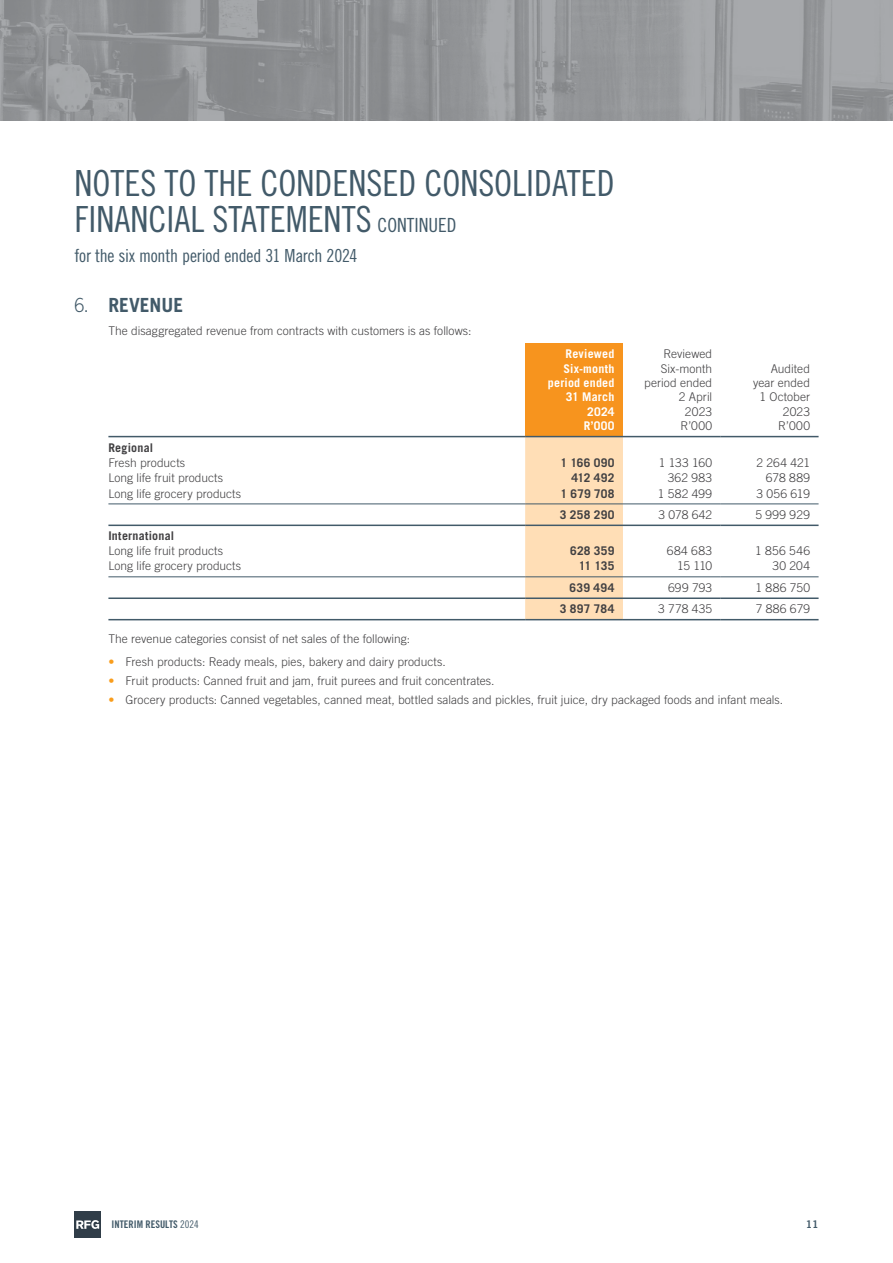
<style>
.page{position:relative;width:893px;height:1263px;background:#fff}
.page>*{position:absolute;margin:0;border:0;box-sizing:border-box;transform-origin:0 0}
.t1{font:36px/36px "Trade Gothic LT Std Cn 18";color:#425a69}
.t2{font:700 19.5px "Trade Gothic LT Std";color:#425a69}
.t3{font:18px "Trade Gothic LT Std Cn 18";letter-spacing:-.01em;color:#425a69}
.t4{font:300 12px/14.4px "Trade Gothic LT Std";letter-spacing:.005em;color:#414042;text-align:right}
.t5{font:700 12px "Trade Gothic LT Std";letter-spacing:.02em;color:#414042}
.t6{font:700 12px/14.4px "Trade Gothic LT Std";letter-spacing:.02em;color:#fff;text-align:right}
.t7{font:10.5px "Trade Gothic LT Std Bd Cn 20";color:#425a69}
.t8{font:10.5px "Trade Gothic LT Std Bd 2";color:#425a69}
.s1{font-size:19.5px}
.s2{font-weight:300}
.s3{color:#f99d1c}
.s4{font-family:"Trade Gothic LT Std Cn 18"}
</style>
<div class="page">
<img style="left:1px;top:0;width:892px;height:120px">
<hr style="left:0;top:0;width:1px;height:120px;background:#a7a9ac">
<div style="left:525px;top:343px;width:98px;height:94px;background:#f7941e"></div>
<div style="left:525px;top:437px;width:98px;height:182px;background:#ffdeb6"></div>
<hr style="left:108px;top:503px;width:417px;height:1px;background:#425a69">
<hr style="left:623px;top:503px;width:98px;height:1px;background:#425a69">
<hr style="left:721px;top:503px;width:98px;height:1px;background:#425a69">
<hr style="left:108px;top:576px;width:417px;height:1px;background:#425a69">
<hr style="left:623px;top:576px;width:98px;height:1px;background:#425a69">
<hr style="left:721px;top:576px;width:98px;height:1px;background:#425a69">
<hr style="left:108px;top:619px;width:417px;height:1px;background:#425a69">
<hr style="left:623px;top:619px;width:98px;height:1px;background:#425a69">
<hr style="left:721px;top:619px;width:98px;height:1px;background:#425a69">
<hr style="left:525px;top:503px;width:98px;height:1px;background:#425a69">
<hr style="left:525px;top:576px;width:98px;height:1px;background:#425a69">
<hr style="left:525px;top:619px;width:98px;height:1px;background:#425a69">
<hr style="left:108px;top:525px;width:417px;height:1px;background:#425a69">
<hr style="left:525px;top:525px;width:98px;height:1px;background:#425a69">
<hr style="left:623px;top:525px;width:98px;height:1px;background:#425a69">
<hr style="left:721px;top:525px;width:98px;height:1px;background:#425a69">
<hr style="left:108px;top:436px;width:417px;height:1px;background:#425a69">
<hr style="left:108px;top:597px;width:417px;height:2px;background:#425a69">
<hr style="left:525px;top:597px;width:98px;height:2px;background:#425a69">
<hr style="left:623px;top:597px;width:98px;height:2px;background:#425a69">
<hr style="left:721px;top:597px;width:98px;height:2px;background:#425a69">
<hr style="left:525px;top:436px;width:98px;height:1px;background:#425a69">
<hr style="left:623px;top:436px;width:98px;height:1px;background:#425a69">
<hr style="left:721px;top:436px;width:98px;height:1px;background:#425a69">
<svg style="left:74px;top:1211px;width:27px;height:27px"></svg>
<h1 class="t1" style="left:74px;top:165px;width:542px">NOTES TO THE CONDENSED CONSOLIDATED<br>FINANCIAL STATEMENTS <span class="s1">CONTINUED</span></h1>
<h3 class="t3" style="left:74px;top:245px;width:285px">for the six month period ended 31 March 2024</h3>
<h2 class="t2" style="left:74px;top:293px;width:110px"><span class="s2">6.</span> REVENUE</h2>
<p class="t4" style="left:108px;top:323px;width:365px">The disaggregated revenue from contracts with customers is as follows:</p>
<p class="t6" style="left:548px;top:347px;width:68px">Reviewed<br>Six-month period ended<br>31 March<br>2024<br>R’000</p>
<p class="t4" style="left:644px;top:347px;width:70px">Reviewed<br>Six-month period ended<br>2 April<br>2023<br>R’000</p>
<p class="t4" style="left:753px;top:361px;width:59px">Audited year ended<br>1 October<br>2023<br>R’000</p>
<p class="t5" style="left:108px;top:441px;width:46px">Regional</p>
<p class="t4" style="left:108px;top:456px;width:78px">Fresh products</p>
<p class="t5" style="left:560px;top:456px;width:55px">1 166 090</p>
<p class="t4" style="left:659px;top:456px;width:55px">1 133 160</p>
<p class="t4" style="left:756px;top:456px;width:55px">2 264 421</p>
<p class="t4" style="left:108px;top:471px;width:116px">Long life fruit products</p>
<p class="t5" style="left:571px;top:471px;width:45px">412 492</p>
<p class="t4" style="left:668px;top:471px;width:46px">362 983</p>
<p class="t4" style="left:766px;top:471px;width:46px">678 889</p>
<p class="t4" style="left:108px;top:486px;width:134px">Long life grocery products</p>
<p class="t5" style="left:560px;top:486px;width:55px">1 679 708</p>
<p class="t4" style="left:658px;top:486px;width:56px">1 582 499</p>
<p class="t4" style="left:756px;top:486px;width:55px">3 056 619</p>
<p class="t5" style="left:560px;top:507px;width:56px">3 258 290</p>
<p class="t4" style="left:659px;top:507px;width:55px">3 078 642</p>
<p class="t4" style="left:755px;top:507px;width:56px">5 999 929</p>
<p class="t5" style="left:108px;top:529px;width:67px">International</p>
<p class="t4" style="left:108px;top:544px;width:116px">Long life fruit products</p>
<p class="t5" style="left:570px;top:544px;width:46px">628 359</p>
<p class="t4" style="left:667px;top:544px;width:47px">684 683</p>
<p class="t4" style="left:755px;top:544px;width:56px">1 856 546</p>
<p class="t4" style="left:108px;top:559px;width:134px">Long life grocery products</p>
<p class="t5" style="left:579px;top:559px;width:37px">11 135</p>
<p class="t4" style="left:677px;top:559px;width:37px">15 110</p>
<p class="t4" style="left:772px;top:559px;width:39px">30 204</p>
<p class="t5" style="left:569px;top:580px;width:46px">639 494</p>
<p class="t4" style="left:668px;top:580px;width:46px">699 793</p>
<p class="t4" style="left:756px;top:580px;width:56px">1 886 750</p>
<p class="t5" style="left:560px;top:602px;width:56px">3 897 784</p>
<p class="t4" style="left:658px;top:602px;width:55px">3 778 435</p>
<p class="t4" style="left:756px;top:602px;width:56px">7 886 679</p>
<p class="t4" style="left:108px;top:632px;width:303px">The revenue categories consist of net sales of the following:</p>
<p class="t4" style="left:108px;top:655px;width:339px"><span class="s3">•</span> Fresh products: Ready meals, pies, bakery and dairy products.</p>
<p class="t4" style="left:108px;top:673px;width:388px"><span class="s3">•</span> Fruit products: Canned fruit and jam, fruit purees and fruit concentrates.</p>
<p class="t4" style="left:108px;top:692px;width:676px"><span class="s3">•</span> Grocery products: Canned vegetables, canned meat, bottled salads and pickles, fruit juice, dry packaged foods and infant meals.</p>
<p class="t7" style="left:112px;top:1218px;width:89px">INTERIM RESULTS <span class="s4">2024</span></p>
<p class="t8" style="left:806px;top:1218px;width:14px">11</p>
</div>
